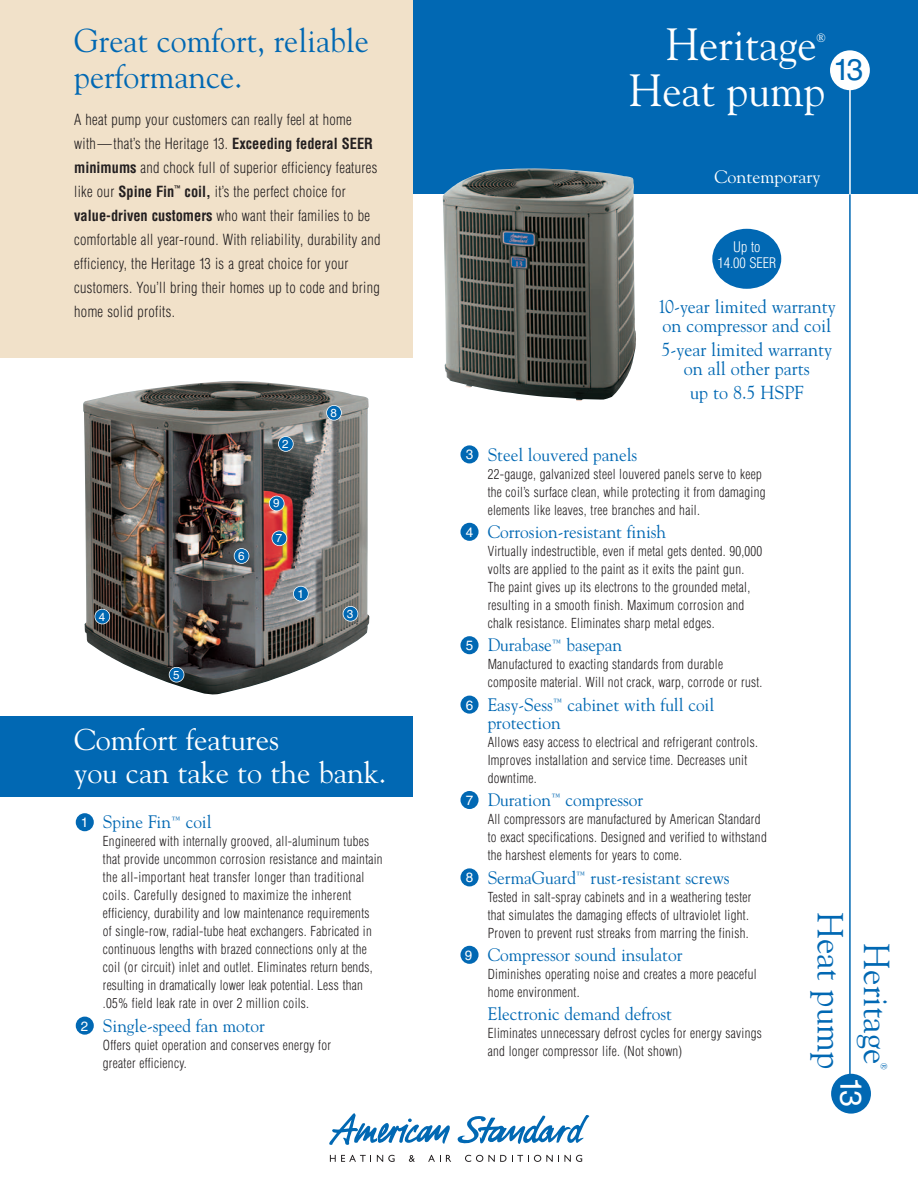
<style>
.page{position:relative;width:918px;height:1188px;background:#fff}
.page>*{position:absolute;margin:0;border:0;box-sizing:border-box;transform-origin:0 0}
.t1{font:45px "Goudy";color:#fff;scale:.96 1}
.t2{font:36px "Goudy";color:#0168b3;scale:.96 1}
.t3{font:33px/36px "Goudy";color:#0168b3;scale:.96 1}
.t4{font:30px/33px "Goudy";color:#fff}
.t5{font:30px "Helvetica";color:#0168b3}
.t6{font:30px "Helvetica";color:#fff}
.t7{font:18.75px/18.8px "Goudy";color:#0168b3;scale:.96 1}
.t8{font:18px/18px "Goudy";color:#0168b3;scale:.96 1}
.t9{font:18px "Goudy";color:#fff}
.t10{font:300 condensed 15px/24px "Helvetica";letter-spacing:.02em;color:#231f20;scale:.96 1}
.t11{font:300 condensed 14.25px/15.8px "Helvetica";color:#fff;text-align:center}
.t12{font:300 condensed 13.5px/18px "Helvetica";letter-spacing:.02em;color:#231f20;scale:.96 1}
.t13{font:13.5px "Helvetica";color:#fff}
.t14{font:12px "Goudy";color:#fff;scale:.96 1}
.t15{font:11.7px "Helvetica";color:#fff}
.t16{font:9px "Goudy";color:#0168b3;scale:.96 1}
.s1{font-weight:700}
</style>
<div class="page">
<img style="left:83px;top:381px;width:286px;height:314px">
<div style="left:413px;top:0;width:505px;height:194px;background:#0168b3"></div>
<div style="left:0;top:0;width:413px;height:358px;background:#f1e1c9"></div>
<hr style="left:849px;top:194px;width:2px;height:883px;background:#0168b3">
<hr style="left:849px;top:88px;width:2px;height:106px;background:#fff">
<div style="left:0;top:716px;width:413px;height:81px;background:#0168b3"></div>
<div style="left:830px;top:50px;width:40px;height:40px;background:#fff;border-radius:50%"></div>
<div style="left:831px;top:1074px;width:40px;height:40px;background:#0168b3;border-radius:50%"></div>
<svg style="left:329px;top:1113px;width:260px;height:32px"></svg>
<svg style="left:330px;top:1155px;width:41px;height:7px"></svg>
<svg style="left:377px;top:1155px;width:18px;height:7px"></svg>
<svg style="left:409px;top:1155px;width:6px;height:7px"></svg>
<svg style="left:428px;top:1155px;width:23px;height:7px"></svg>
<svg style="left:465px;top:1155px;width:117px;height:7px"></svg>
<div style="left:76px;top:1017px;width:18px;height:18px;background:#0168b3;border-radius:50%"></div>
<div style="left:76px;top:813px;width:18px;height:18px;background:#0168b3;border-radius:50%"></div>
<div style="left:460px;top:946px;width:19px;height:18px;background:#0168b3;border-radius:50%"></div>
<div style="left:460px;top:868px;width:19px;height:18px;background:#0168b3;border-radius:50%"></div>
<div style="left:460px;top:791px;width:19px;height:18px;background:#0168b3;border-radius:50%"></div>
<div style="left:460px;top:696px;width:19px;height:18px;background:#0168b3;border-radius:50%"></div>
<div style="left:460px;top:636px;width:19px;height:18px;background:#0168b3;border-radius:50%"></div>
<div style="left:460px;top:523px;width:19px;height:18px;background:#0168b3;border-radius:50%"></div>
<div style="left:460px;top:445px;width:19px;height:18px;background:#0168b3;border-radius:50%"></div>
<img style="left:442px;top:168px;width:194px;height:233px">
<div style="left:712px;top:229px;width:69px;height:60px;background:#0168b3;border-radius:50%"></div>
<div style="left:293px;top:586px;width:15px;height:15px;background:#0168b3;border-radius:50%"></div>
<div style="left:293px;top:586px;width:16px;height:15px;border:2px solid #fff;border-radius:50%"></div>
<div style="left:343px;top:606px;width:15px;height:15px;background:#0168b3;border-radius:50%"></div>
<div style="left:343px;top:606px;width:15px;height:16px;border:2px solid #fff;border-radius:50%"></div>
<div style="left:278px;top:436px;width:15px;height:15px;background:#0168b3;border-radius:50%"></div>
<div style="left:278px;top:436px;width:16px;height:16px;border:2px solid #fff;border-radius:50%"></div>
<div style="left:95px;top:609px;width:15px;height:15px;background:#0168b3;border-radius:50%"></div>
<div style="left:95px;top:609px;width:15px;height:15px;border:2px solid #fff;border-radius:50%"></div>
<div style="left:169px;top:667px;width:15px;height:15px;background:#0168b3;border-radius:50%"></div>
<div style="left:169px;top:667px;width:15px;height:15px;border:2px solid #fff;border-radius:50%"></div>
<div style="left:234px;top:549px;width:15px;height:14px;background:#0168b3;border-radius:50%"></div>
<div style="left:234px;top:548px;width:15px;height:16px;border:2px solid #fff;border-radius:50%"></div>
<div style="left:272px;top:531px;width:15px;height:15px;background:#0168b3;border-radius:50%"></div>
<div style="left:272px;top:531px;width:15px;height:15px;border:2px solid #fff;border-radius:50%"></div>
<div style="left:269px;top:496px;width:15px;height:15px;background:#0168b3;border-radius:50%"></div>
<div style="left:269px;top:496px;width:16px;height:15px;border:2px solid #fff;border-radius:50%"></div>
<div style="left:327px;top:405px;width:14px;height:15px;background:#0168b3;border-radius:50%"></div>
<div style="left:326px;top:405px;width:16px;height:16px;border:2px solid #fff;border-radius:50%"></div>
<h3 class="t3" style="left:74px;top:22px;width:308px">Great comfort, reliable performance.</h3>
<p class="t10" style="left:74px;top:109px;width:321px">A heat pump your customers can really feel at home with—that’s the Heritage 13. <span class="s1">Exceeding federal SEER minimums</span> and chock full of superior efficiency features like our <span class="s1">Spine Fin</span><sup>™</sup> <span class="s1">coil,</span> it’s the perfect choice for <span class="s1">value-driven customers</span> who want their families to be comfortable all year-round. With reliability, durability and efficiency, the Heritage 13 is a great choice for your customers. You’ll bring their homes up to code and bring home solid profits.</p>
<p class="t15" style="left:99px;top:612px;width:8px">4</p>
<p class="t15" style="left:173px;top:670px;width:8px">5</p>
<p class="t15" style="left:238px;top:552px;width:8px">6</p>
<p class="t15" style="left:282px;top:439px;width:8px">2</p>
<p class="t15" style="left:273px;top:499px;width:8px">9</p>
<p class="t15" style="left:276px;top:534px;width:8px">7</p>
<p class="t15" style="left:297px;top:589px;width:8px">1</p>
<p class="t15" style="left:330px;top:408px;width:8px">8</p>
<p class="t15" style="left:347px;top:609px;width:8px">3</p>
<h3 class="t4" style="left:74px;top:723px;width:314px">Comfort features<br>you can take to the bank.</h3>
<p class="t13" style="left:81px;top:818px;width:9px">1</p>
<p class="t13" style="left:81px;top:1021px;width:9px">2</p>
<h3 class="t8" style="left:103px;top:813px;width:115px">Spine Fin<sup>™</sup> coil</h3>
<p class="t12" style="left:103px;top:834px;width:293px">Engineered with internally grooved, all-aluminum tubes that provide uncommon corrosion resistance and maintain the all-important heat transfer longer than traditional coils. Carefully designed to maximize the inherent efficiency, durability and low maintenance requirements<br>of single-row, radial-tube heat exchangers. Fabricated in continuous lengths with brazed connections only at the coil (or circuit) inlet and outlet. Eliminates return bends, resulting in dramatically lower leak potential. Less than .05% field leak rate in over 2 million coils.</p>
<h3 class="t8" style="left:103px;top:1017px;width:170px">Single-speed fan motor</h3>
<p class="t12" style="left:103px;top:1037px;width:239px">Offers quiet operation and conserves energy for greater efficiency.</p>
<h1 class="t1" style="left:666px;top:18px;width:159px">Heritage</h1>
<p class="t14" style="left:817px;top:31px;width:10px">®</p>
<h1 class="t1" style="left:629px;top:64px;width:206px">Heat pump</h1>
<h3 class="t5" style="left:833px;top:59px;width:32px">13</h3>
<h3 class="t9" style="left:714px;top:166px;width:107px">Contemporary</h3>
<p class="t11" style="left:717px;top:240px;width:60px">Up to<br>14.00 SEER</p>
<h3 class="t7" style="left:658px;top:297px;width:187px">10-year limited warranty on compressor and coil</h3>
<h3 class="t7" style="left:661px;top:340px;width:179px;text-align:center">5-year limited warranty on all other parts</h3>
<h3 class="t7" style="left:690px;top:383px;width:120px">up to 8.5 HSPF</h3>
<p class="t13" style="left:466px;top:450px;width:9px">3</p>
<p class="t13" style="left:466px;top:527px;width:9px">4</p>
<p class="t13" style="left:466px;top:641px;width:9px">5</p>
<p class="t13" style="left:466px;top:700px;width:9px">6</p>
<p class="t13" style="left:466px;top:795px;width:9px">7</p>
<p class="t13" style="left:466px;top:873px;width:9px">8</p>
<p class="t13" style="left:465px;top:950px;width:9px">9</p>
<h3 class="t8" style="left:488px;top:445px;width:157px">Steel louvered panels</h3>
<p class="t12" style="left:488px;top:466px;width:291px">22-gauge, galvanized steel louvered panels serve to keep the coil’s surface clean, while protecting it from damaging elements like leaves, tree branches and hail.</p>
<h3 class="t8" style="left:488px;top:523px;width:187px">Corrosion-resistant finish</h3>
<p class="t12" style="left:488px;top:543px;width:288px">Virtually indestructible, even if metal gets dented. 90,000 volts are applied to the paint as it exits the paint gun.<br>The paint gives up its electrons to the grounded metal, resulting in a smooth finish. Maximum corrosion and chalk resistance. Eliminates sharp metal edges.</p>
<h3 class="t8" style="left:488px;top:636px;width:142px">Durabase<sup>™</sup> basepan</h3>
<p class="t12" style="left:488px;top:657px;width:288px">Manufactured to exacting standards from durable composite material. Will not crack, warp, corrode or rust.</p>
<h3 class="t8" style="left:488px;top:695px;width:238px">Easy-Sess<sup>™</sup> cabinet with full coil protection</h3>
<p class="t12" style="left:488px;top:734px;width:283px">Allows easy access to electrical and refrigerant controls.<br>Improves installation and service time. Decreases unit downtime.</p>
<h3 class="t8" style="left:488px;top:791px;width:164px">Duration<sup>™</sup> compressor</h3>
<p class="t12" style="left:488px;top:811px;width:292px">All compressors are manufactured by American Standard to exact specifications. Designed and verified to withstand the harshest elements for years to come.</p>
<h3 class="t8" style="left:488px;top:868px;width:254px">SermaGuard<sup>™</sup> rust-resistant screws</h3>
<p class="t12" style="left:488px;top:889px;width:276px">Tested in salt-spray cabinets and in a weathering tester that simulates the damaging effects of ultraviolet light.<br>Proven to prevent rust streaks from marring the finish.</p>
<h3 class="t8" style="left:488px;top:946px;width:204px">Compressor sound insulator</h3>
<p class="t12" style="left:488px;top:966px;width:282px">Diminishes operating noise and creates a more peaceful home environment.</p>
<h3 class="t8" style="left:488px;top:1005px;width:193px">Electronic demand defrost</h3>
<p class="t12" style="left:488px;top:1026px;width:287px">Eliminates unnecessary defrost cycles for energy savings and longer compressor life. (Not shown)</p>
<h2 class="t2" style="left:851px;top:912px;width:165px;rotate:90deg">Heat pump</h2>
<h2 class="t2" style="left:898px;top:943px;width:127px;rotate:90deg">Heritage</h2>
<p class="t16" style="left:889px;top:1063px;width:8px;rotate:90deg">®</p>
<h3 class="t6" style="left:862px;top:1077px;width:32px;rotate:90deg">13</h3>
</div>
